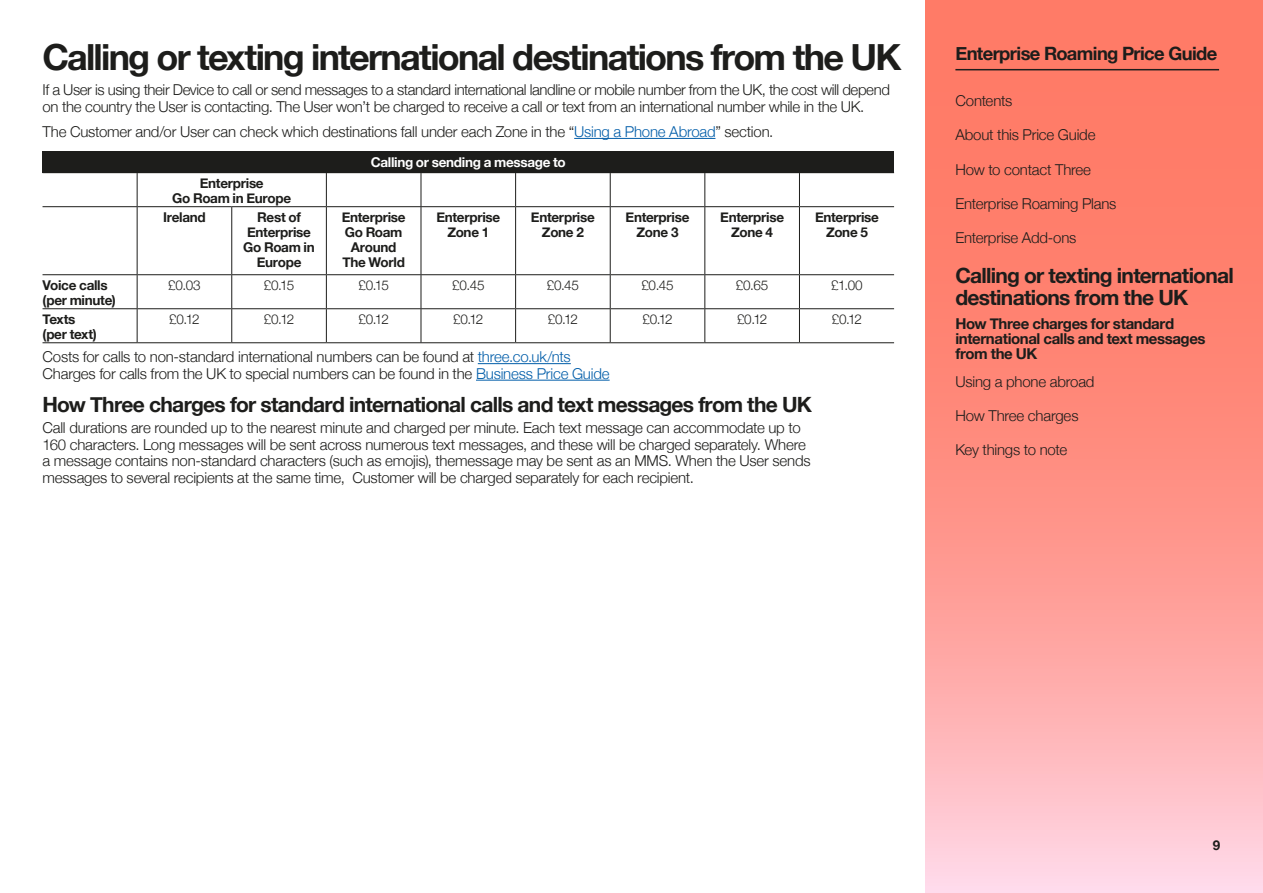
<style>
.page{position:relative;width:1263px;height:893px;background:#fff}
.page>*{position:absolute;margin:0;border:0;box-sizing:border-box;transform-origin:0 0}
.t1{font:700 36px "Helvetica Neue";letter-spacing:-.05em;color:#1d1d1b}
.t2{font:700 21px/22.5px "Helvetica Neue";letter-spacing:-.035em;color:#1d1d1b}
.t3{font:700 18.3px "Helvetica Neue";letter-spacing:-.035em;color:#1d1d1b}
.t4{font:300 15px/16.5px "Helvetica Neue";letter-spacing:-.015em;color:#1d1d1b}
.t5{font:700 15px/15px "Helvetica Neue";letter-spacing:-.025em;color:#1d1d1b}
.t6{font:700 13.5px/15px "Helvetica Neue";letter-spacing:-.02em;color:#1d1d1b;text-align:center}
.t7{font:300 13.5px "Helvetica Neue";letter-spacing:-.08em;color:#1d1d1b}
.t8{font:700 13.5px "Helvetica Neue";letter-spacing:-.025em;color:#fff}
.s1{color:#005da9}
</style>
<div class="page">
<svg style="left:926px;top:0;width:337px;height:893px;background:#fe968d"></svg>
<hr style="left:955px;top:69px;width:264px;height:1px;background:#1d1d1b">
<hr style="left:574px;top:138px;width:141px;height:1px;background:#005da9">
<hr style="left:478px;top:363px;width:93px;height:1px;background:#005da9">
<hr style="left:476px;top:380px;width:134px;height:1px;background:#005da9">
<div style="left:43px;top:151px;width:851px;height:22px;background:#1d1d1b"></div>
<hr style="left:137px;top:173px;width:1px;height:33px;background:#1d1d1b">
<hr style="left:326px;top:173px;width:1px;height:33px;background:#1d1d1b">
<hr style="left:421px;top:173px;width:1px;height:33px;background:#1d1d1b">
<hr style="left:515px;top:173px;width:1px;height:33px;background:#1d1d1b">
<hr style="left:610px;top:173px;width:1px;height:33px;background:#1d1d1b">
<hr style="left:704px;top:173px;width:1px;height:33px;background:#1d1d1b">
<hr style="left:799px;top:173px;width:1px;height:33px;background:#1d1d1b">
<hr style="left:43px;top:206px;width:94px;height:1px;background:#1d1d1b">
<hr style="left:137px;top:206px;width:95px;height:1px;background:#1d1d1b">
<hr style="left:137px;top:207px;width:1px;height:67px;background:#1d1d1b">
<hr style="left:232px;top:206px;width:94px;height:1px;background:#1d1d1b">
<hr style="left:231px;top:207px;width:1px;height:67px;background:#1d1d1b">
<hr style="left:326px;top:206px;width:95px;height:1px;background:#1d1d1b">
<hr style="left:326px;top:207px;width:1px;height:67px;background:#1d1d1b">
<hr style="left:421px;top:206px;width:95px;height:1px;background:#1d1d1b">
<hr style="left:421px;top:207px;width:1px;height:67px;background:#1d1d1b">
<hr style="left:516px;top:206px;width:94px;height:1px;background:#1d1d1b">
<hr style="left:515px;top:207px;width:1px;height:67px;background:#1d1d1b">
<hr style="left:610px;top:206px;width:95px;height:1px;background:#1d1d1b">
<hr style="left:610px;top:207px;width:1px;height:67px;background:#1d1d1b">
<hr style="left:705px;top:206px;width:94px;height:1px;background:#1d1d1b">
<hr style="left:704px;top:207px;width:1px;height:67px;background:#1d1d1b">
<hr style="left:799px;top:206px;width:95px;height:1px;background:#1d1d1b">
<hr style="left:799px;top:207px;width:1px;height:67px;background:#1d1d1b">
<hr style="left:43px;top:274px;width:94px;height:1px;background:#1d1d1b">
<hr style="left:137px;top:274px;width:95px;height:1px;background:#1d1d1b">
<hr style="left:137px;top:275px;width:1px;height:33px;background:#1d1d1b">
<hr style="left:232px;top:274px;width:94px;height:1px;background:#1d1d1b">
<hr style="left:231px;top:275px;width:1px;height:33px;background:#1d1d1b">
<hr style="left:326px;top:274px;width:95px;height:1px;background:#1d1d1b">
<hr style="left:326px;top:275px;width:1px;height:33px;background:#1d1d1b">
<hr style="left:421px;top:274px;width:95px;height:1px;background:#1d1d1b">
<hr style="left:421px;top:275px;width:1px;height:33px;background:#1d1d1b">
<hr style="left:516px;top:274px;width:94px;height:1px;background:#1d1d1b">
<hr style="left:515px;top:275px;width:1px;height:33px;background:#1d1d1b">
<hr style="left:610px;top:274px;width:95px;height:1px;background:#1d1d1b">
<hr style="left:610px;top:275px;width:1px;height:33px;background:#1d1d1b">
<hr style="left:705px;top:274px;width:94px;height:1px;background:#1d1d1b">
<hr style="left:704px;top:275px;width:1px;height:33px;background:#1d1d1b">
<hr style="left:799px;top:274px;width:95px;height:1px;background:#1d1d1b">
<hr style="left:799px;top:275px;width:1px;height:33px;background:#1d1d1b">
<hr style="left:43px;top:308px;width:94px;height:1px;background:#1d1d1b">
<hr style="left:137px;top:308px;width:95px;height:1px;background:#1d1d1b">
<hr style="left:137px;top:309px;width:1px;height:33px;background:#1d1d1b">
<hr style="left:232px;top:308px;width:94px;height:1px;background:#1d1d1b">
<hr style="left:231px;top:309px;width:1px;height:33px;background:#1d1d1b">
<hr style="left:326px;top:308px;width:95px;height:1px;background:#1d1d1b">
<hr style="left:326px;top:309px;width:1px;height:33px;background:#1d1d1b">
<hr style="left:421px;top:308px;width:95px;height:1px;background:#1d1d1b">
<hr style="left:421px;top:309px;width:1px;height:33px;background:#1d1d1b">
<hr style="left:516px;top:308px;width:94px;height:1px;background:#1d1d1b">
<hr style="left:515px;top:309px;width:1px;height:33px;background:#1d1d1b">
<hr style="left:610px;top:308px;width:95px;height:1px;background:#1d1d1b">
<hr style="left:610px;top:309px;width:1px;height:33px;background:#1d1d1b">
<hr style="left:705px;top:308px;width:94px;height:1px;background:#1d1d1b">
<hr style="left:704px;top:309px;width:1px;height:33px;background:#1d1d1b">
<hr style="left:799px;top:308px;width:95px;height:1px;background:#1d1d1b">
<hr style="left:799px;top:309px;width:1px;height:33px;background:#1d1d1b">
<hr style="left:43px;top:342px;width:94px;height:1px;background:#1d1d1b">
<hr style="left:137px;top:342px;width:95px;height:1px;background:#1d1d1b">
<hr style="left:232px;top:342px;width:94px;height:1px;background:#1d1d1b">
<hr style="left:326px;top:342px;width:95px;height:1px;background:#1d1d1b">
<hr style="left:421px;top:342px;width:95px;height:1px;background:#1d1d1b">
<hr style="left:516px;top:342px;width:94px;height:1px;background:#1d1d1b">
<hr style="left:610px;top:342px;width:95px;height:1px;background:#1d1d1b">
<hr style="left:705px;top:342px;width:94px;height:1px;background:#1d1d1b">
<hr style="left:799px;top:342px;width:95px;height:1px;background:#1d1d1b">
<h1 class="t1" style="left:43px;top:29px;width:860px">Calling or texting international destinations from the UK</h1>
<p class="t4" style="left:43px;top:81px;width:849px">If a User is using their Device to call or send messages to a standard international landline or mobile number from the UK, the cost will depend on the country the User is contacting. The User won’t be charged to receive a call or text from an international number while in the UK.</p>
<p class="t4" style="left:43px;top:122px;width:732px">The Customer and/or User can check which destinations fall under each Zone in the “<span class="s1">Using a Phone Abroad</span>” section.</p>
<p class="t8" style="left:371px;top:151px;width:196px">Calling or sending a message to</p>
<p class="t6" style="left:172px;top:176px;width:120px">Enterprise<br>Go Roam in Europe</p>
<p class="t6" style="left:163px;top:210px;width:44px">Ireland</p>
<p class="t6" style="left:243px;top:210px;width:73px">Rest of<br>Enterprise<br>Go Roam in<br>Europe</p>
<p class="t6" style="left:342px;top:210px;width:65px">Enterprise<br>Go Roam<br>Around<br>The World</p>
<p class="t6" style="left:436px;top:210px;width:65px">Enterprise<br>Zone 1</p>
<p class="t6" style="left:531px;top:210px;width:65px">Enterprise<br>Zone 2</p>
<p class="t6" style="left:625px;top:210px;width:65px">Enterprise<br>Zone 3</p>
<p class="t6" style="left:720px;top:210px;width:65px">Enterprise<br>Zone 4</p>
<p class="t6" style="left:815px;top:210px;width:65px">Enterprise<br>Zone 5</p>
<p class="t6" style="left:43px;top:278px;width:75px;text-align:left">Voice calls (per minute)</p>
<p class="t7" style="left:168px;top:274px;width:34px">£0.03</p>
<p class="t7" style="left:264px;top:274px;width:32px">£0.15</p>
<p class="t7" style="left:358px;top:274px;width:32px">£0.15</p>
<p class="t7" style="left:452px;top:274px;width:34px">£0.45</p>
<p class="t7" style="left:547px;top:274px;width:34px">£0.45</p>
<p class="t7" style="left:641px;top:274px;width:34px">£0.45</p>
<p class="t7" style="left:736px;top:274px;width:34px">£0.65</p>
<p class="t7" style="left:831px;top:274px;width:33px">£1.00</p>
<p class="t6" style="left:43px;top:312px;width:56px;text-align:left">Texts (per text)</p>
<p class="t7" style="left:169px;top:308px;width:32px">£0.12</p>
<p class="t7" style="left:264px;top:308px;width:32px">£0.12</p>
<p class="t7" style="left:358px;top:308px;width:32px">£0.12</p>
<p class="t7" style="left:453px;top:308px;width:32px">£0.12</p>
<p class="t7" style="left:548px;top:308px;width:32px">£0.12</p>
<p class="t7" style="left:642px;top:308px;width:32px">£0.12</p>
<p class="t7" style="left:737px;top:308px;width:32px">£0.12</p>
<p class="t7" style="left:832px;top:308px;width:32px">£0.12</p>
<p class="t4" style="left:43px;top:347px;width:569px">Costs for calls to non-standard international numbers can be found at <span class="s1">three.co.uk/nts<br></span>Charges for calls from the UK to special numbers can be found in the <span class="s1">Business Price Guide</span></p>
<h2 class="t2" style="left:43px;top:394px;width:771px">How Three charges for standard international calls and text messages from the UK</h2>
<p class="t4" style="left:43px;top:418px;width:770px">Call durations are rounded up to the nearest minute and charged per minute. Each text message can accommodate up to 160 characters. Long messages will be sent across numerous text messages, and these will be charged separately. Where a message contains non-standard characters (such as emojis), themessage may be sent as an MMS. When the User sends messages to several recipients at the same time, Customer will be charged separately for each recipient.</p>
<p class="t3" style="left:955px;top:40px;width:263px">Enterprise Roaming Price Guide</p>
<p class="t4" style="left:955px;top:92px;width:58px">Contents</p>
<p class="t4" style="left:955px;top:126px;width:142px">About this Price Guide</p>
<p class="t4" style="left:955px;top:160px;width:137px">How to contact Three</p>
<p class="t4" style="left:955px;top:194px;width:163px">Enterprise Roaming Plans</p>
<p class="t4" style="left:955px;top:228px;width:122px">Enterprise Add-ons</p>
<h2 class="t2" style="left:955px;top:264px;width:280px">Calling or texting international destinations from the UK</h2>
<p class="t5" style="left:955px;top:316px;width:252px">How Three charges for standard international calls and text messages from the UK</p>
<p class="t4" style="left:955px;top:372px;width:141px">Using a phone abroad</p>
<p class="t4" style="left:955px;top:406px;width:125px">How Three charges</p>
<p class="t4" style="left:955px;top:440px;width:113px">Key things to note</p>
<p class="t6" style="left:1213px;top:838px;width:9px">9</p>
</div>
